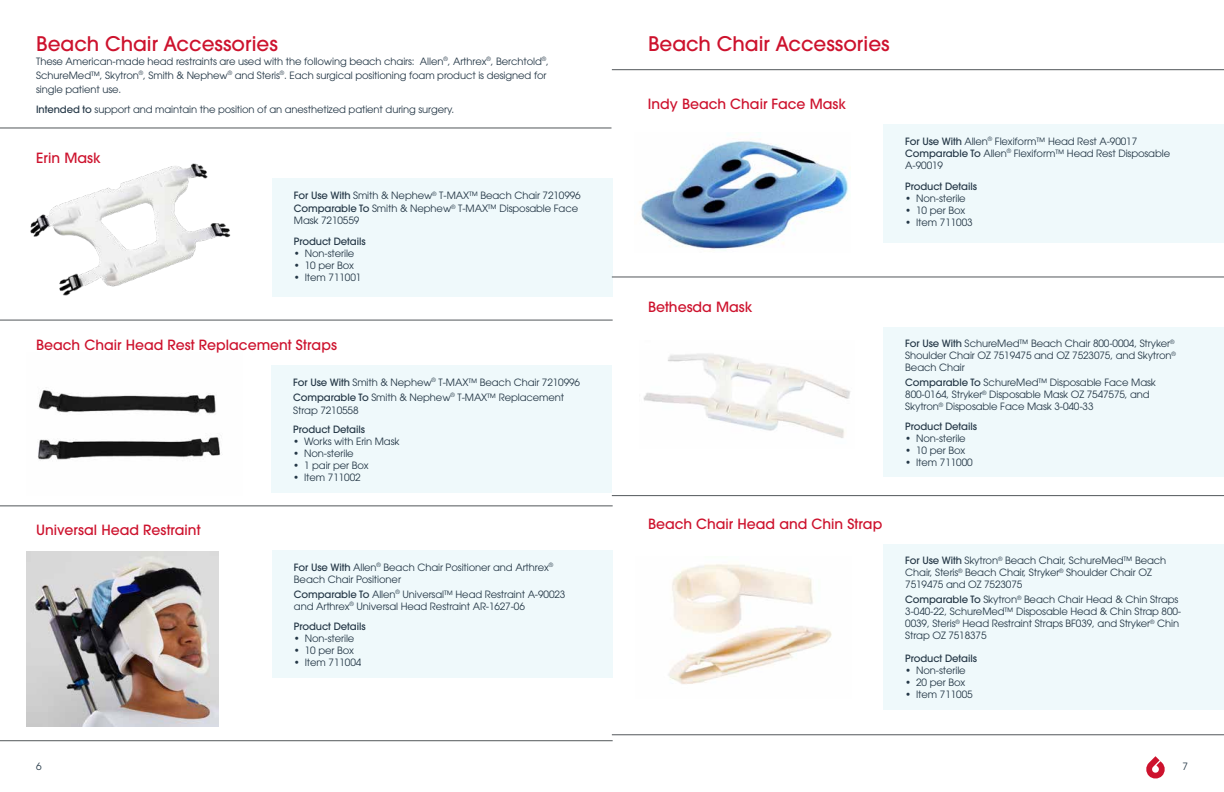
<style>
.page{position:relative;width:1224px;height:792px;background:#fff}
.page>*{position:absolute;margin:0;border:0;box-sizing:border-box;transform-origin:0 0}
.t1{font:500 20px "ITC Avant Garde Pro";color:#cd122d}
.t2{font:500 14px "ITC Avant Garde Pro";color:#cd122d}
.t3{font:10px/12px "ITC Avant Garde Pro";letter-spacing:-.01em;color:#243746}
.t4{font:500 10px "ITC Avant Garde Pro";letter-spacing:-.01em;color:#243746}
.s1{font-weight:500}
</style>
<div class="page">
<svg style="left:1146px;top:756px;width:19px;height:23px"></svg>
<div style="left:272px;top:550px;width:341px;height:128px;background:#eff9fb"></div>
<img style="left:38px;top:387px;width:183px;height:74px">
<div style="left:883px;top:124px;width:341px;height:118px;background:#eff9fb"></div>
<div style="left:883px;top:327px;width:341px;height:150px;background:#eff9fb"></div>
<div style="left:883px;top:544px;width:341px;height:166px;background:#eff9fb"></div>
<div style="left:272px;top:179px;width:341px;height:118px;background:#eff9fb"></div>
<div style="left:271px;top:365px;width:341px;height:128px;background:#eff9fb"></div>
<hr style="left:0;top:128px;width:612px;height:1px;background:#52575a">
<hr style="left:612px;top:69px;width:612px;height:1px;background:#52575a">
<hr style="left:612px;top:277px;width:612px;height:1px;background:#52575a">
<hr style="left:612px;top:735px;width:612px;height:1px;background:#52575a">
<hr style="left:612px;top:495px;width:612px;height:1px;background:#52575a">
<hr style="left:0;top:320px;width:613px;height:1px;background:#52575a">
<hr style="left:0;top:506px;width:613px;height:1px;background:#52575a">
<hr style="left:0;top:740px;width:613px;height:1px;background:#52575a">
<img style="left:30px;top:163px;width:201px;height:133px">
<img style="left:27px;top:551px;width:192px;height:175px">
<img style="left:639px;top:141px;width:210px;height:110px">
<img style="left:643px;top:353px;width:208px;height:85px">
<img style="left:668px;top:564px;width:164px;height:120px">
<h1 class="t1" style="left:36px;top:31px;width:243px">Beach Chair Accessories</h1>
<p class="t3" style="left:36px;top:54px;width:514px;line-height:14px">These American-made head restraints are used with the following beach chairs: Allen<sup>®</sup>, Arthrex<sup>®</sup>, Berchtold<sup>®</sup>,<br>SchureMed™, Skytron<sup>®</sup>, Smith &amp; Nephew<sup>®</sup> and Steris<sup>®</sup>. Each surgical positioning foam product is designed for single patient use.</p>
<p class="t3" style="left:36px;top:103px;width:419px"><span class="s1">Intended to</span> support and maintain the position of an anesthetized patient during surgery.</p>
<h2 class="t2" style="left:36px;top:149px;width:66px">Erin Mask</h2>
<p class="t3" style="left:294px;top:189px;width:288px;line-height:13px"><span class="s1">For Use With</span> Smith &amp; Nephew<sup>®</sup> T-MAX™ Beach Chair 7210996<br><span class="s1">Comparable To</span> Smith &amp; Nephew<sup>®</sup> T-MAX™ Disposable Face</p>
<p class="t3" style="left:294px;top:214px;width:67px">Mask 7210559</p>
<p class="t4" style="left:294px;top:235px;width:73px">Product Details</p>
<p class="t3" style="left:294px;top:248px;width:62px">• Non-sterile</p>
<p class="t3" style="left:294px;top:260px;width:61px">• 10 per Box</p>
<p class="t3" style="left:294px;top:272px;width:69px">• Item 711001</p>
<h2 class="t2" style="left:36px;top:336px;width:302px">Beach Chair Head Rest Replacement Straps</h2>
<p class="t3" style="left:293px;top:374px;width:288px;line-height:15px"><span class="s1">For Use With</span> Smith &amp; Nephew<sup>®</sup> T-MAX™ Beach Chair 7210996<br><span class="s1">Comparable To</span> Smith &amp; Nephew<sup>®</sup> T-MAX™ Replacement</p>
<p class="t3" style="left:293px;top:404px;width:67px">Strap 7210558</p>
<h2 class="t2" style="left:36px;top:521px;width:166px">Universal Head Restraint</h2>
<p class="t4" style="left:293px;top:423px;width:73px">Product Details</p>
<p class="t3" style="left:293px;top:435px;width:108px">• Works with Erin Mask</p>
<p class="t3" style="left:293px;top:447px;width:62px">• Non-sterile</p>
<p class="t3" style="left:293px;top:459px;width:77px">• 1 pair per Box</p>
<p class="t3" style="left:293px;top:471px;width:69px">• Item 711002</p>
<p class="t3" style="left:294px;top:561px;width:261px"><span class="s1">For Use With</span> Allen<sup>®</sup> Beach Chair Positioner and Arthrex<sup>®<br></sup>Beach Chair Positioner</p>
<p class="t3" style="left:294px;top:588px;width:273px"><span class="s1">Comparable To</span> Allen<sup>®</sup> Universal™ Head Restraint A-90023 and Arthrex<sup>®</sup> Universal Head Restraint AR-1627-06</p>
<p class="t4" style="left:294px;top:620px;width:73px">Product Details</p>
<p class="t3" style="left:294px;top:632px;width:62px">• Non-sterile</p>
<p class="t3" style="left:294px;top:644px;width:61px">• 10 per Box</p>
<p class="t3" style="left:294px;top:656px;width:69px">• Item 711004</p>
<h1 class="t1" style="left:648px;top:31px;width:243px">Beach Chair Accessories</h1>
<h2 class="t2" style="left:648px;top:95px;width:200px">Indy Beach Chair Face Mask</h2>
<p class="t3" style="left:905px;top:135px;width:266px"><span class="s1">For Use With</span> Allen<sup>®</sup> Flexiform™ Head Rest A-90017<br><span class="s1">Comparable To</span> Allen<sup>®</sup> Flexiform™ Head Rest Disposable<br>A-90019</p>
<p class="t4" style="left:905px;top:180px;width:73px">Product Details</p>
<p class="t3" style="left:905px;top:193px;width:62px">• Non-sterile</p>
<p class="t3" style="left:905px;top:205px;width:61px">• 10 per Box</p>
<p class="t3" style="left:905px;top:217px;width:69px">• Item 711003</p>
<h2 class="t2" style="left:648px;top:298px;width:106px">Bethesda Mask</h2>
<h2 class="t2" style="left:648px;top:515px;width:236px">Beach Chair Head and Chin Strap</h2>
<p class="t3" style="left:905px;top:337px;width:272px"><span class="s1">For Use With</span> SchureMed™ Beach Chair 800-0004, Stryker<sup>®<br></sup>Shoulder Chair OZ 7519475 and OZ 7523075, and Skytron<sup>®<br></sup>Beach Chair</p>
<p class="t3" style="left:905px;top:376px;width:252px"><span class="s1">Comparable To</span> SchureMed™ Disposable Face Mask<br>800-0164, Stryker<sup>®</sup> Disposable Mask OZ 7547575, and<br>Skytron<sup>®</sup> Disposable Face Mask 3-040-33</p>
<p class="t4" style="left:905px;top:420px;width:73px">Product Details</p>
<p class="t3" style="left:905px;top:432px;width:62px">• Non-sterile</p>
<p class="t3" style="left:905px;top:444px;width:61px">• 10 per Box</p>
<p class="t3" style="left:905px;top:456px;width:69px">• Item 711000</p>
<p class="t3" style="left:905px;top:555px;width:263px"><span class="s1">For Use With</span> Skytron<sup>®</sup> Beach Chair, SchureMed™ Beach<br>Chair, Steris<sup>®</sup> Beach Chair, Stryker<sup>®</sup> Shoulder Chair OZ<br>7519475 and OZ 7523075</p>
<p class="t3" style="left:905px;top:594px;width:277px"><span class="s1">Comparable To</span> Skytron<sup>®</sup> Beach Chair Head &amp; Chin Straps 3-040-22, SchureMed™ Disposable Head &amp; Chin Strap 800- 0039, Steris<sup>®</sup> Head Restraint Straps BF039, and Stryker<sup>®</sup> Chin Strap OZ 7518375</p>
<p class="t4" style="left:905px;top:652px;width:73px">Product Details</p>
<p class="t3" style="left:905px;top:664px;width:62px">• Non-sterile</p>
<p class="t3" style="left:905px;top:676px;width:61px">• 20 per Box</p>
<p class="t3" style="left:905px;top:688px;width:69px">• Item 711005</p>
<p class="t3" style="left:36px;top:760px;width:7px">6</p>
<p class="t3" style="left:1182px;top:760px;width:7px">7</p>
</div>
